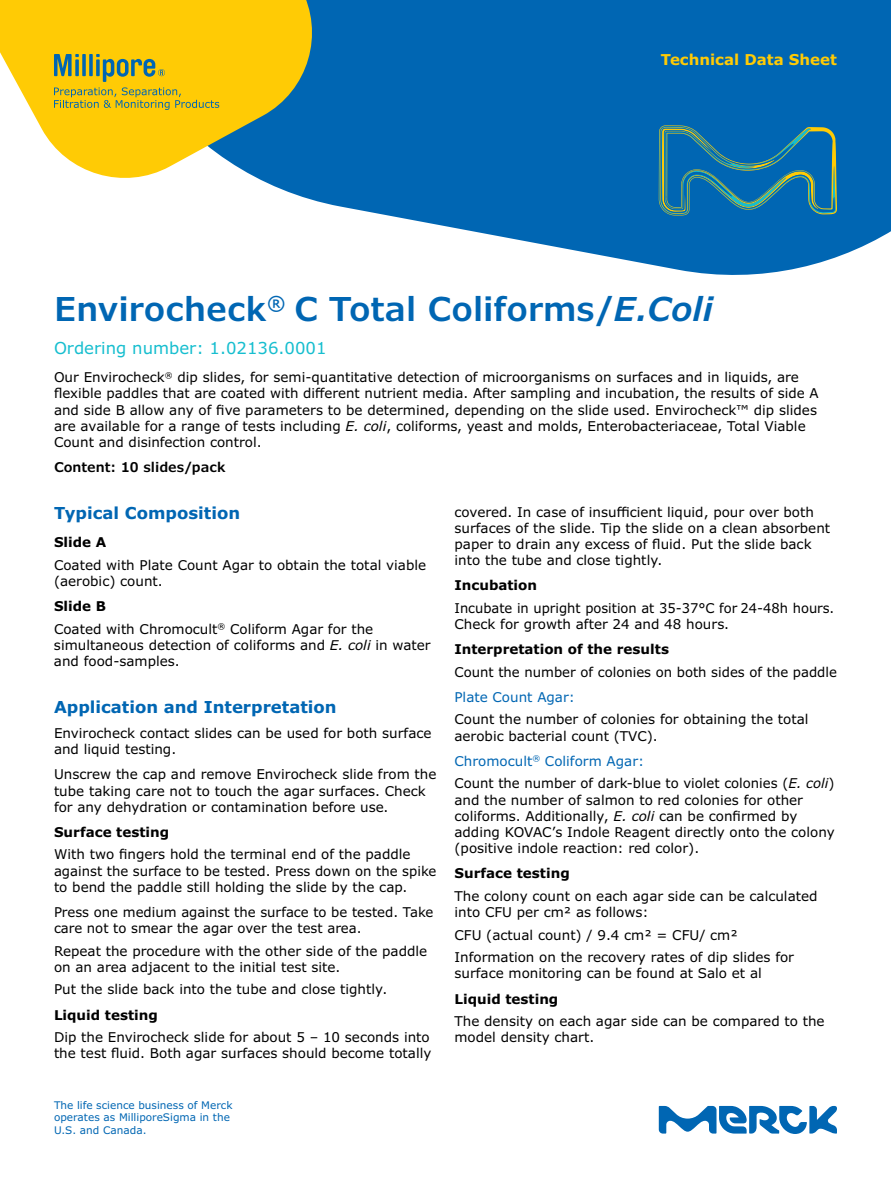
<style>
.page{position:relative;width:891px;height:1188px;background:#fff}
.page>*{position:absolute;margin:0;border:0;box-sizing:border-box;transform-origin:0 0}
.t1{font:600 33px "Verdana Pro";color:#0066b3}
.t2{font:700 16.5px "Verdana Pro";color:#0066b3}
.t3{font:16.5px "Verdana Pro";color:#16becf}
.t4{font:700 15px "Verdana Pro";color:#ffcb05}
.t5{font:13.5px/16.2px "Verdana Pro";color:#000}
.t6{font:700 13.5px "Verdana Pro";color:#000}
.t7{font:600 13.5px "Verdana Pro";color:#000}
.t8{font:13.5px "Verdana Pro";color:#0066b3}
.t9{font:10.5px/12.6px "Verdana Pro";color:#0066b3}
.s1{font-style:italic}
.s2{font-weight:700}
.s3{color:#0066b3}
</style>
<div class="page">
<svg style="left:286px;top:0;width:605px;height:275px;background:#217abd"></svg>
<svg style="left:659px;top:125px;width:178px;height:90px;background:#1b74a1"></svg>
<svg style="left:0;top:0;width:325px;height:191px;fill:#ffcb05"></svg>
<svg style="left:54px;top:54px;width:165px;height:56px;background:#ceb725"></svg>
<svg style="left:659px;top:1106px;width:178px;height:28px"></svg>
<p class="t4" style="left:661px;top:50px;width:178px">Technical Data Sheet</p>
<h1 class="t1" style="left:54px;top:288px;width:661px">Envirocheck<sup>®</sup> C Total Coliforms/<span class="s1">E.Coli</span></h1>
<p class="t3" style="left:54px;top:337px;width:274px">Ordering number: 1.02136.0001</p>
<p class="t5" style="left:54px;top:369px;width:766px">Our Envirocheck<sup>®</sup> dip slides, for semi-quantitative detection of microorganisms on surfaces and in liquids, are flexible paddles that are coated with different nutrient media. After sampling and incubation, the results of side A and side B allow any of five parameters to be determined, depending on the slide used. Envirocheck™ dip slides are available for a range of tests including <span class="s1">E. coli</span>, coliforms, yeast and molds, Enterobacteriaceae, Total Viable Count and disinfection control.</p>
<p class="t7" style="left:54px;top:459px;width:173px">Content: 10 slides/pack</p>
<p class="t2" style="left:54px;top:502px;width:188px">Typical Composition</p>
<p class="t6" style="left:54px;top:534px;width:54px">Slide A</p>
<p class="t5" style="left:54px;top:557px;width:374px">Coated with Plate Count Agar to obtain the total viable (aerobic) count.</p>
<p class="t5" style="left:54px;top:595px;width:321px;line-height:22.5px"><span class="s2">Slide B<br></span>Coated with Chromocult<sup>®</sup> Coliform Agar for the</p>
<p class="t5" style="left:54px;top:637px;width:378px">simultaneous detection of coliforms and <span class="s1">E. coli</span> in water and food-samples.</p>
<p class="t2" style="left:54px;top:696px;width:284px">Application and Interpretation</p>
<p class="t5" style="left:54px;top:725px;width:379px">Envirocheck contact slides can be used for both surface and liquid testing.</p>
<p class="t5" style="left:54px;top:767px;width:384px">Unscrew the cap and remove Envirocheck slide from the tube taking care not to touch the agar surfaces. Check for any dehydration or contamination before use.</p>
<p class="t6" style="left:54px;top:823px;width:117px">Surface testing</p>
<p class="t5" style="left:54px;top:847px;width:384px">With two fingers hold the terminal end of the paddle against the surface to be tested. Press down on the spike to bend the paddle still holding the slide by the cap.</p>
<p class="t5" style="left:54px;top:904px;width:381px">Press one medium against the surface to be tested. Take care not to smear the agar over the test area.</p>
<p class="t5" style="left:54px;top:943px;width:375px">Repeat the procedure with the other side of the paddle on an area adjacent to the initial test site.</p>
<p class="t5" style="left:54px;top:982px;width:335px">Put the slide back into the tube and close tightly.</p>
<p class="t6" style="left:54px;top:1006px;width:105px">Liquid testing</p>
<p class="t5" style="left:54px;top:1029px;width:379px">Dip the Envirocheck slide for about 5 – 10 seconds into the test fluid. Both agar surfaces should become totally</p>
<p class="t5" style="left:455px;top:504px;width:377px">covered. In case of insufficient liquid, pour over both surfaces of the slide. Tip the slide on a clean absorbent paper to drain any excess of fluid. Put the slide back into the tube and close tightly.</p>
<p class="t6" style="left:455px;top:577px;width:84px">Incubation</p>
<p class="t5" style="left:454px;top:600px;width:381px">Incubate in upright position at 35-37°C for 24-48h hours.<br>Check for growth after 24 and 48 hours.</p>
<p class="t6" style="left:454px;top:641px;width:216px">Interpretation of the results</p>
<p class="t5" style="left:454px;top:664px;width:384px">Count the number of colonies on both sides of the paddle</p>
<p class="t8" style="left:454px;top:688px;width:122px">Plate Count Agar:</p>
<p class="t5" style="left:454px;top:712px;width:356px">Count the number of colonies for obtaining the total aerobic bacterial count (TVC).</p>
<p class="t5" style="left:454px;top:750px;width:381px;line-height:22.5px"><span class="s3">Chromocult</span><sup>®</sup> <span class="s3">Coliform Agar:<br></span>Count the number of dark-blue to violet colonies (<span class="s1">E. coli</span>)</p>
<p class="t5" style="left:455px;top:792px;width:382px">and the number of salmon to red colonies for other coliforms. Additionally, <span class="s1">E. coli</span> can be confirmed by adding KOVAC’s Indole Reagent directly onto the colony (positive indole reaction: red color).</p>
<p class="t6" style="left:455px;top:865px;width:117px">Surface testing</p>
<p class="t5" style="left:455px;top:888px;width:365px">The colony count on each agar side can be calculated into CFU per cm² as follows:</p>
<p class="t5" style="left:455px;top:924px;width:341px;line-height:22.5px">CFU (actual count) / 9.4 cm² = CFU/ cm²<br>Information on the recovery rates of dip slides for</p>
<p class="t5" style="left:455px;top:965px;width:309px">surface monitoring can be found at Salo et al</p>
<p class="t6" style="left:455px;top:990px;width:105px">Liquid testing</p>
<p class="t5" style="left:455px;top:1013px;width:372px">The density on each agar side can be compared to the model density chart.</p>
<p class="t9" style="left:54px;top:1099px;width:180px">The life science business of Merck operates as MilliporeSigma in the<br>U.S. and Canada.</p>
</div>
